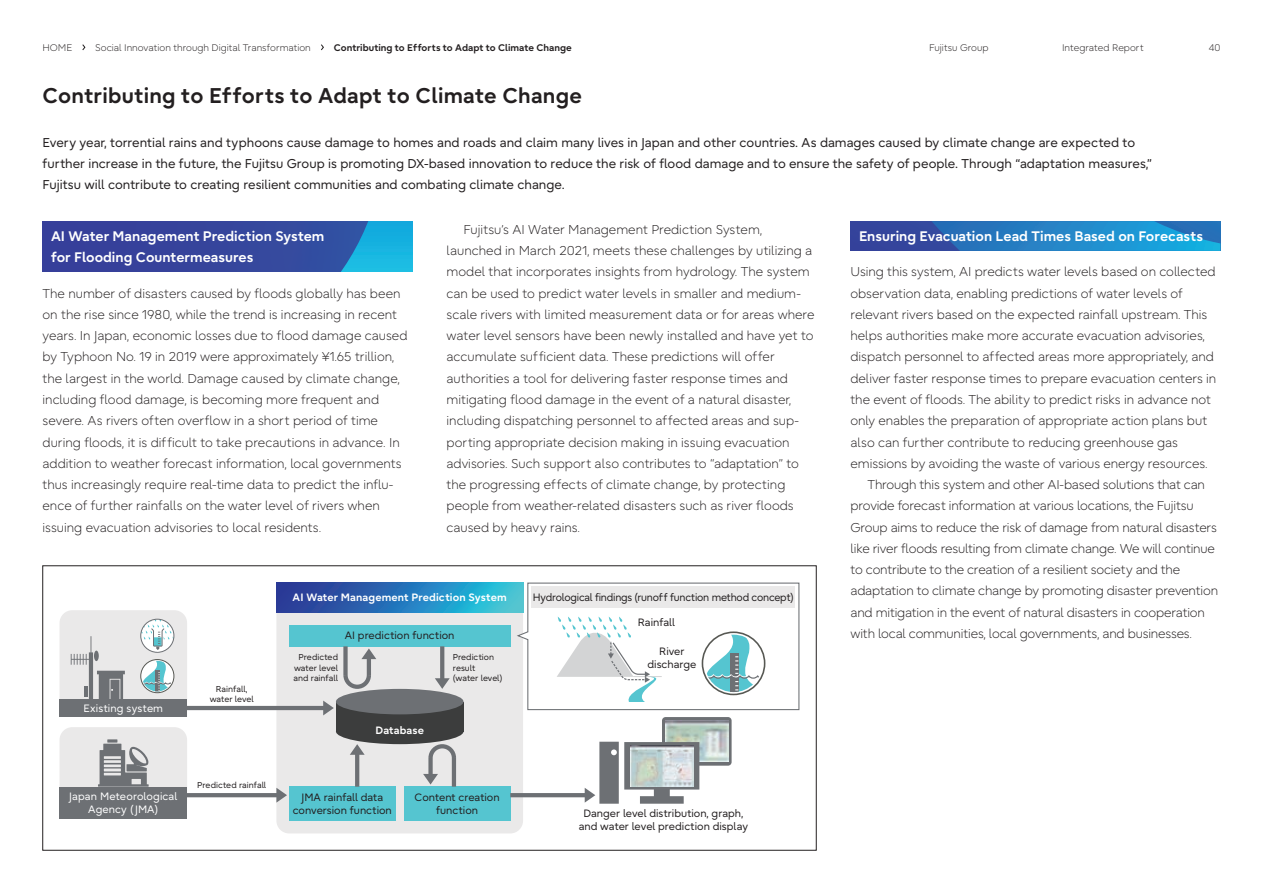
<style>
.page{position:relative;width:1263px;height:893px;background:#fff}
.page>*{position:absolute;margin:0;border:0;box-sizing:border-box;transform-origin:0 0}
._2021e_ページタイトル{font:700 21.3px "Fujitsu Infinity Pro";letter-spacing:.01em;color:#231f20}
._2021e_見出し01{font:700 13.8px/21.3px "Fujitsu Infinity Pro";color:#fff}
._2021e_本文01_ind{font:300 12.75px/21.3px "Fujitsu Infinity Pro";color:#231f20}
._2021e_本文01{font:300 12.75px/21.3px "Fujitsu Infinity Pro";color:#231f20}
._2021e_サマリ01{font:12.75px/21.3px "Fujitsu Infinity Pro";color:#231f20}
.t1{font:10.65px/12.8px "Fujitsu Infinity Pro";color:#231f20;text-align:center}
.t2{font:10.65px "Fujitsu Infinity Pro";letter-spacing:-.02em;color:#231f20}
.t3{font:10.65px/12.8px "Fujitsu Infinity Pro";letter-spacing:.01em;color:#fff;text-align:center}
.t4{font:700 10.65px "Fujitsu Infinity Pro";letter-spacing:.01em;color:#fff}
._2021e_パンくず{font:300 9.6px "Fujitsu Infinity Pro";color:#231f20}
._2021e_パンくず-2{font:700 9.6px "Fujitsu Infinity Pro";color:#231f20}
.t5{font:8.55px/10.6px "Fujitsu Infinity Pro";color:#231f20;text-align:center}
</style>
<div class="page">
<div style="left:276px;top:612px;width:247px;height:221px;background:#eae9e9"></div>
<svg style="left:850px;top:221px;width:370px;height:30px;background:#2675bc"></svg>
<svg style="left:43px;top:221px;width:369px;height:51px;background:#3056a6"></svg>
<svg style="left:276px;top:583px;width:239px;height:29px;background:#2978b8"></svg>
<div style="left:289px;top:625px;width:221px;height:21px;background:#55c5d0"></div>
<div style="left:289px;top:787px;width:106px;height:34px;background:#55c5d0"></div>
<div style="left:404px;top:787px;width:106px;height:34px;background:#55c5d0"></div>
<div style="left:60px;top:787px;width:127px;height:32px;background:#6d7074"></div>
<div style="left:662px;top:717px;width:70px;height:49px;background:linear-gradient(to right,#6d7074,#6d7074);border-radius:4px"></div>
<img style="left:665px;top:721px;width:64px;height:41px">
<svg style="left:60px;top:727px;width:127px;height:60px;background:#d3d3d3"></svg>
<svg style="left:60px;top:610px;width:127px;height:106px;background:#c6c9cb"></svg>
<svg style="left:515px;top:582px;width:285px;height:129px"></svg>
<hr style="left:183px;top:706px;width:142px;height:4px;background:#6d7074">
<svg style="left:323px;top:701px;width:11px;height:14px"></svg>
<hr style="left:183px;top:793px;width:96px;height:4px;background:#6d7074">
<svg style="left:276px;top:788px;width:11px;height:15px"></svg>
<hr style="left:510px;top:793px;width:77px;height:4px;background:#6d7074">
<svg style="left:585px;top:742px;width:114px;height:62px"></svg>
<div style="left:336px;top:719px;width:127px;height:25px;background:#3c3d3d;border-radius:50%"></div>
<div style="left:336px;top:702px;width:127px;height:29px;background:#3c3d3d"></div>
<div style="left:336px;top:689px;width:127px;height:25px;background:#6d7074;border-radius:50%"></div>
<svg style="left:435px;top:678px;width:15px;height:11px"></svg>
<svg style="left:440px;top:646px;width:4px;height:34px"></svg>
<svg style="left:350px;top:744px;width:15px;height:11px"></svg>
<hr style="left:355px;top:753px;width:4px;height:34px;background:#6d7074">
<svg style="left:361px;top:648px;width:15px;height:11px"></svg>
<svg style="left:341px;top:671px;width:32px;height:20px"></svg>
<hr style="left:367px;top:658px;width:4px;height:17px;background:#6d7074">
<div style="left:343px;top:646px;width:5px;height:29px;background:#6d7074"></div>
<svg style="left:423px;top:774px;width:15px;height:10px"></svg>
<svg style="left:426px;top:742px;width:32px;height:20px"></svg>
<div style="left:428px;top:758px;width:5px;height:17px;background:#6d7074"></div>
<hr style="left:452px;top:758px;width:4px;height:29px;background:#6d7074">
<svg style="left:82px;top:44px;width:4px;height:7px"></svg>
<svg style="left:321px;top:44px;width:3px;height:7px"></svg>
<p class="_2021e_パンくず" style="left:43px;top:41px;width:31px">HOME</p>
<p class="_2021e_パンくず" style="left:95px;top:41px;width:217px">Social Innovation through Digital Transformation</p>
<p class="_2021e_パンくず-2" style="left:334px;top:41px;width:240px">Contributing to Efforts to Adapt to Climate Change</p>
<p class="_2021e_パンくず" style="left:929px;top:41px;width:61px">Fujitsu Group</p>
<p class="_2021e_パンくず" style="left:1062px;top:41px;width:83px">Integrated Report</p>
<p class="_2021e_パンくず" style="left:1209px;top:41px;width:13px">40</p>
<p class="_2021e_ページタイトル" style="left:43px;top:82px;width:541px">Contributing to Ef forts to Adapt to Climate Change</p>
<p class="_2021e_サマリ01" style="left:43px;top:132px;width:1111px">Every year, torrential rains and typhoons cause damage to homes and roads and claim many lives in Japan and other countries. As damages caused by climate change are expected to further increase in the future, the Fujitsu Group is promoting DX-based innovation to reduce the risk of flood damage and to ensure the safety of people. Through “adaptation measures,”<br>Fujitsu will contribute to creating resilient communities and combating climate change.</p>
<p class="_2021e_本文01_ind" style="left:446px;top:219px;width:370px;text-indent:17px">Fujitsu’s AI Water Management Prediction System, launched in March 2021, meets these challenges by utilizing a model that incorporates insights from hydrology. The system can be used to predict water levels in smaller and medium&shy;scale rivers with limited measurement data or for areas where water level sensors have been newly installed and have yet to accumulate sufficient data. These predictions will offer authorities a tool for delivering faster response times and mitigating flood damage in the event of a natural disaster, including dispatching personnel to affected areas and sup&shy;porting appropriate decision making in issuing evacuation advisories. Such support also contributes to “adaptation” to the progressing effects of climate change, by protecting people from weather-related disasters such as river floods caused by heavy rains.</p>
<p class="_2021e_見出し01" style="left:51px;top:225px;width:275px">AI Water Management Prediction System for Flooding Countermeasures</p>
<p class="_2021e_見出し01" style="left:859px;top:225px;width:346px">Ensuring Evacuation Lead Times Based on Forecasts</p>
<p class="_2021e_本文01" style="left:850px;top:261px;width:367px">Using this system, AI predicts water levels based on collected observation data, enabling predictions of water levels of relevant rivers based on the expected rainfall upstream. This helps authorities make more accurate evacuation advisories, dispatch personnel to affected areas more appropriately, and deliver faster response times to prepare evacuation centers in the event of floods. The ability to predict risks in advance not only enables the preparation of appropriate action plans but also can further contribute to reducing greenhouse gas emissions by avoiding the waste of various energy resources.</p>
<p class="_2021e_本文01_ind" style="left:850px;top:474px;width:369px;text-indent:17px">Through this system and other AI-based solutions that can provide forecast information at various locations, the Fujitsu Group aims to reduce the risk of damage from natural disasters like river floods resulting from climate change. We will continue to contribute to the creation of a resilient society and the adaptation to climate change by promoting disaster prevention and mitigation in the event of natural disasters in cooperation with local communities, local governments, and businesses.</p>
<p class="_2021e_本文01" style="left:43px;top:283px;width:367px">The number of disasters caused by floods globally has been on the rise since 1980, while the trend is increasing in recent years. In Japan, economic losses due to flood damage caused by Typhoon No. 19 in 2019 were approximately ¥1.65 trillion, the largest in the world. Damage caused by climate change, including flood damage, is becoming more frequent and severe. As rivers often overflow in a short period of time during floods, it is difficult to take precautions in advance. In addition to weather forecast information, local governments thus increasingly require real-time data to predict the influ&shy;ence of further rainfalls on the water level of rivers when issuing evacuation advisories to local residents.</p>
<p class="t2" style="left:533px;top:591px;width:262px">Hydrological findings (runoff function method concept)</p>
<p class="t4" style="left:293px;top:590px;width:216px">AI Water Management Prediction System</p>
<p class="t1" style="left:345px;top:629px;width:111px">AI prediction function</p>
<p class="t1" style="left:638px;top:615px;width:39px">Rainfall</p>
<p class="t1" style="left:647px;top:645px;width:50px">River discharge</p>
<p class="t5" style="left:294px;top:652px;width:46px">Predicted water level and rainfall</p>
<p class="t5" style="left:453px;top:652px;width:51px;text-align:left">Prediction result (water level)</p>
<p class="t3" style="left:83px;top:702px;width:81px">Existing system</p>
<p class="t5" style="left:210px;top:683px;width:46px">Rainfall, water level</p>
<p class="t3" style="left:69px;top:790px;width:110px">Japan Meteorological<br>Agency (JMA)</p>
<p class="t5" style="left:197px;top:779px;width:70px">Predicted rainfall</p>
<p class="t4" style="left:375px;top:723px;width:50px">Database</p>
<p class="t1" style="left:293px;top:791px;width:101px">JMA rainfall data conversion function</p>
<p class="t1" style="left:415px;top:791px;width:87px">Content creation function</p>
<p class="t1" style="left:579px;top:807px;width:171px">Danger level distribution, graph, and water level prediction display</p>
</div>
